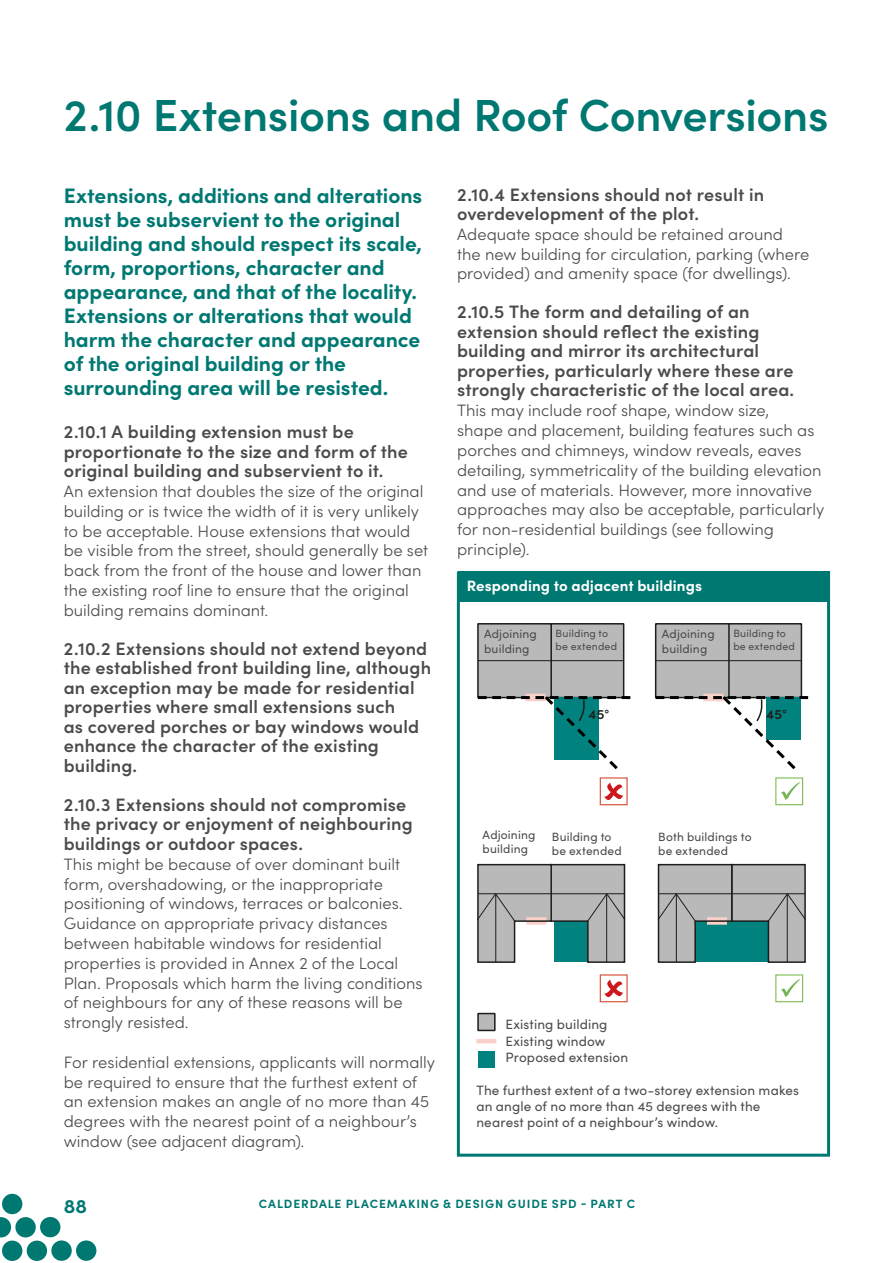
<style>
.page{position:relative;width:893px;height:1263px;background:#fff}
.page>*{position:absolute;margin:0;border:0;box-sizing:border-box;transform-origin:0 0}
.t1{font:600 45px "Sofia Pro";letter-spacing:-.005em;color:#007872}
.t2{font:700 21px/24px "Sofia Pro";letter-spacing:-.005em;color:#007872}
.t3{font:700 19.5px "Sofia Pro";color:#007872}
.t4{font:600 18px/19.5px "Sofia Pro";letter-spacing:.01em;color:#4b4b4a}
.t5{font:300 16.5px/19.8px "Sofia Pro";color:#4b4b4a}
.t6{font:700 15px "Sofia Pro";letter-spacing:.005em;color:#fff}
.t7{font:13.5px/16.2px "Sofia Pro";letter-spacing:.01em;color:#4b4b4a}
.t8{font:600 13.5px "Sofia Pro";color:#1d1d1b}
.t9{font:12px/14.4px "Sofia Pro";letter-spacing:.015em;color:#4b4b4a}
.t10{font:700 12px "Sofia Pro";letter-spacing:.08em;color:#007872}
.t11{font:10.5px/12.6px "Sofia Pro";letter-spacing:.02em;color:#4b4b4a}
</style>
<div class="page">
<div style="left:2px;top:1194px;width:20px;height:20px;background:#007872;border-radius:50%"></div>
<svg style="left:0;top:1217px;width:11px;height:20px"></svg>
<div style="left:15px;top:1217px;width:21px;height:20px;background:#007872;border-radius:50%"></div>
<div style="left:40px;top:1217px;width:20px;height:20px;background:#007872;border-radius:50%"></div>
<div style="left:2px;top:1240px;width:20px;height:21px;background:#007872;border-radius:50%"></div>
<div style="left:27px;top:1240px;width:20px;height:21px;background:#007872;border-radius:50%"></div>
<div style="left:51px;top:1240px;width:21px;height:21px;background:#007872;border-radius:50%"></div>
<div style="left:76px;top:1240px;width:20px;height:21px;background:#007872;border-radius:50%"></div>
<div style="left:457px;top:571px;width:373px;height:586px;border:3px solid #007872"></div>
<div style="left:458px;top:571px;width:372px;height:31px;background:#007872"></div>
<div style="left:550px;top:624px;width:74px;height:73px;background:#b9b9ba"></div>
<div style="left:550px;top:623px;width:74px;height:75px;border:2px solid #1d1d1b"></div>
<div style="left:728px;top:624px;width:73px;height:73px;background:#b9b9ba"></div>
<div style="left:727px;top:623px;width:75px;height:75px;border:2px solid #1d1d1b"></div>
<div style="left:478px;top:624px;width:73px;height:73px;background:#b9b9ba"></div>
<div style="left:477px;top:623px;width:75px;height:75px;border:2px solid #1d1d1b"></div>
<div style="left:656px;top:624px;width:73px;height:73px;background:#b9b9ba"></div>
<div style="left:655px;top:623px;width:75px;height:75px;border:2px solid #1d1d1b"></div>
<svg style="left:478px;top:693px;width:152px;height:77px"></svg>
<svg style="left:656px;top:693px;width:152px;height:77px"></svg>
<div style="left:775px;top:777px;width:28px;height:28px;background:#fff;border:1px solid #82be58"></div>
<svg style="left:781px;top:782px;width:19px;height:18px"></svg>
<div style="left:775px;top:974px;width:28px;height:28px;background:#fff;border:1px solid #82be58"></div>
<svg style="left:781px;top:979px;width:19px;height:18px"></svg>
<div style="left:600px;top:777px;width:28px;height:28px;background:#fff;border:1px solid #d74f38"></div>
<svg style="left:604px;top:783px;width:19px;height:17px"></svg>
<div style="left:600px;top:974px;width:28px;height:28px;background:#fff;border:1px solid #d74f38"></div>
<svg style="left:604px;top:980px;width:19px;height:17px"></svg>
<hr style="left:478px;top:660px;width:73px;height:1px;background:#1d1d1b">
<hr style="left:656px;top:660px;width:73px;height:1px;background:#1d1d1b">
<hr style="left:550px;top:660px;width:74px;height:1px;background:#1d1d1b">
<hr style="left:728px;top:660px;width:73px;height:1px;background:#1d1d1b">
<hr style="left:476px;top:1039px;width:20px;height:4px;background:#fad1c9">
<div style="left:478px;top:1013px;width:17px;height:17px;background:#b9b9ba"></div>
<div style="left:477px;top:1013px;width:19px;height:18px;border:2px solid #1d1d1b"></div>
<div style="left:478px;top:1051px;width:17px;height:17px;background:#01827e"></div>
<svg style="left:477px;top:863px;width:149px;height:100px;background:#a3aeae"></svg>
<svg style="left:657px;top:863px;width:149px;height:100px;background:#89a1a1"></svg>
<h1 class="t1" style="left:64px;top:81px;width:766px">2.10 Extensions and Roof Conversions</h1>
<p class="t2" style="left:64px;top:182px;width:360px">Extensions, additions and alterations must be subservient to the original building and should respect its scale, form, proportions, character and appearance, and that of the locality.<br>Extensions or alterations that would harm the character and appearance of the original building or the surrounding area will be resisted.</p>
<p class="t4" style="left:64px;top:421px;width:345px">2.10.1 A building extension must be proportionate to the size and form of the original building and subservient to it.</p>
<p class="t5" style="left:64px;top:480px;width:366px">An extension that doubles the size of the original building or is twice the width of it is very unlikely to be acceptable. House extensions that would be visible from the street, should generally be set back from the front of the house and lower than the existing roof line to ensure that the original building remains dominant.</p>
<p class="t4" style="left:64px;top:637px;width:369px">2.10.2 Extensions should not extend beyond the established front building line, although an exception may be made for residential properties where small extensions such<br>as covered porches or bay windows would enhance the character of the existing building.</p>
<p class="t4" style="left:64px;top:793px;width:351px">2.10.3 Extensions should not compromise the privacy or enjoyment of neighbouring buildings or outdoor spaces.</p>
<p class="t5" style="left:64px;top:853px;width:360px">This might be because of over dominant built form, overshadowing, or the inappropriate positioning of windows, terraces or balconies.<br>Guidance on appropriate privacy distances between habitable windows for residential properties is provided in Annex 2 of the Local Plan. Proposals which harm the living conditions of neighbours for any of these reasons will be strongly resisted.</p>
<p class="t5" style="left:64px;top:1051px;width:373px">For residential extensions, applicants will normally be required to ensure that the furthest extent of an extension makes an angle of no more than 45 degrees with the nearest point of a neighbour’s window (see adjacent diagram).</p>
<p class="t4" style="left:457px;top:183px;width:308px">2.10.4 Extensions should not result in overdevelopment of the plot.</p>
<p class="t5" style="left:457px;top:223px;width:354px">Adequate space should be retained around the new building for circulation, parking (where provided) and amenity space (for dwellings).</p>
<p class="t4" style="left:457px;top:301px;width:339px">2.10.5 The form and detailing of an extension should reflect the existing building and mirror its architectural properties, particularly where these are strongly characteristic of the local area.</p>
<p class="t5" style="left:457px;top:400px;width:369px">This may include roof shape, window size,<br>shape and placement, building features such as porches and chimneys, window reveals, eaves detailing, symmetricality of the building elevation and use of materials. However, more innovative approaches may also be acceptable, particularly for non-residential buildings (see following principle).</p>
<p class="t6" style="left:467px;top:574px;width:237px">Responding to adjacent buildings</p>
<p class="t9" style="left:484px;top:626px;width:54px">Adjoining building</p>
<p class="t9" style="left:662px;top:626px;width:54px">Adjoining building</p>
<p class="t11" style="left:556px;top:626px;width:63px">Building to be extended</p>
<p class="t11" style="left:733px;top:626px;width:63px">Building to be extended</p>
<p class="t8" style="left:588px;top:704px;width:22px">45°</p>
<p class="t8" style="left:766px;top:704px;width:22px">45°</p>
<p class="t9" style="left:483px;top:827px;width:54px">Adjoining building</p>
<p class="t9" style="left:552px;top:829px;width:71px">Building to be extended</p>
<p class="t9" style="left:658px;top:829px;width:95px">Both buildings to be extended</p>
<p class="t7" style="left:505px;top:1016px;width:124px">Existing building<br>Existing window<br>Proposed extension</p>
<p class="t7" style="left:476px;top:1081px;width:324px">The furthest extent of a two-storey extension makes an angle of no more than 45 degrees with the nearest point of a neighbour’s window.</p>
<p class="t3" style="left:64px;top:1191px;width:25px">88</p>
<p class="t10" style="left:259px;top:1194px;width:378px">CALDERDALE PLACEMAKING &amp; DESIGN GUIDE SPD - PART C</p>
</div>
